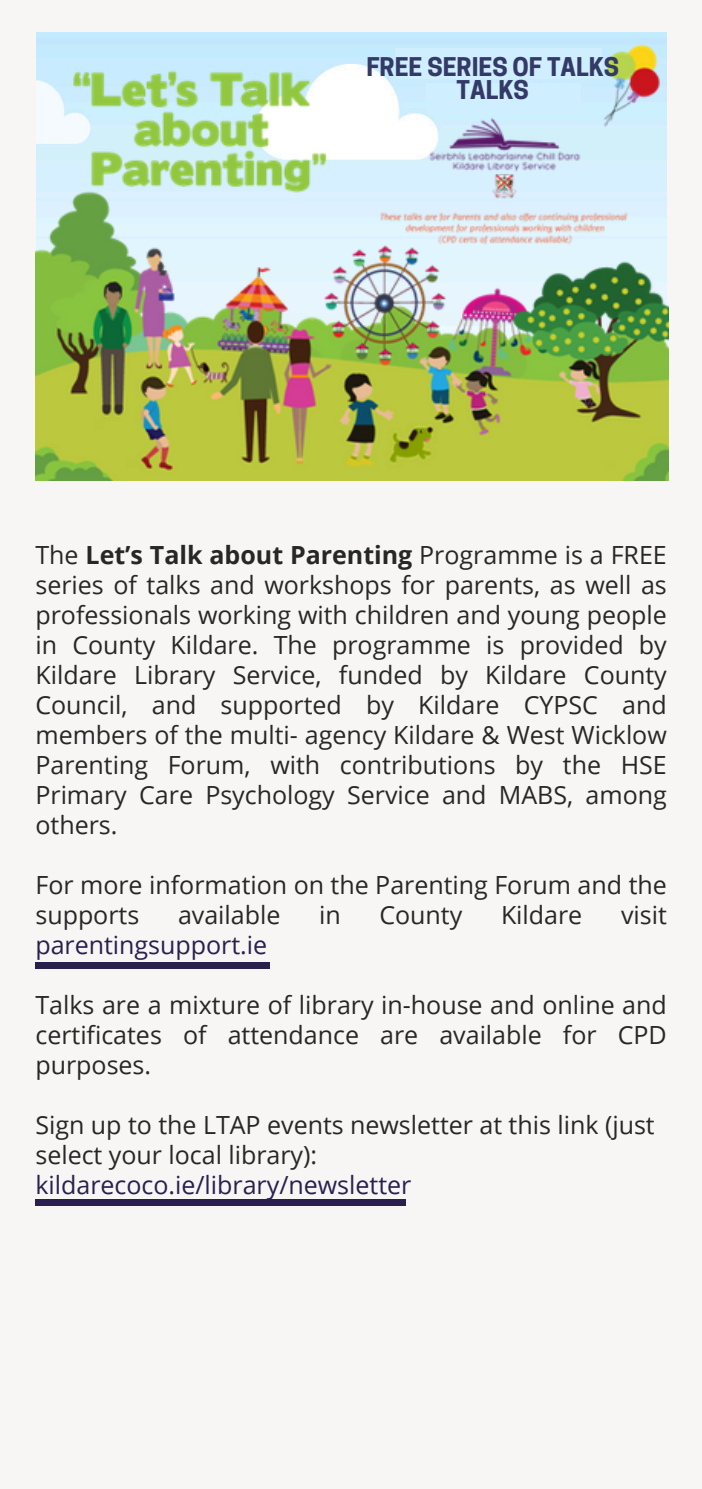
<style>
.page{position:relative;width:702px;height:1489px;background:#fff}
.page>*{position:absolute;margin:0;border:0;box-sizing:border-box;transform-origin:0 0}
.t1{font:25px/30px "Open Sans";color:#272727;text-align:justify}
.t2{font:25px "Open Sans";color:#2b1f4d}
.t3{font:700 24.25px "Cooper Hewitt";color:#343a67}
.s1{font-weight:700}
.s2{color:#2b1f4d}
</style>
<div class="page">
<div style="left:0;top:0;width:701px;height:1489px;background:#f7f6f5"></div>
<div style="left:35px;top:1199px;width:371px;height:6px;background:#2b1f4d"></div>
<div style="left:35px;top:962px;width:235px;height:7px;background:#2b1f4d"></div>
<img style="left:35px;top:35px;width:632px;height:446px">
<div style="left:426px;top:83px;width:154px;height:31px;background:#cfeeff"></div>
<div style="left:395px;top:48px;width:206px;height:31px;background:#cfeeff"></div>
<p class="t3" style="left:366px;top:58px;width:254px">FREE SERIES OF TALKS</p>
<p class="t3" style="left:456px;top:81px;width:74px">TALKS</p>
<p class="t1" style="left:35px;top:539px;width:632px">The <span class="s1">Let’s Talk about Parenting</span> Programme is a FREE series of talks and workshops for parents, as well as professionals working with children and young people in County Kildare. The programme is provided by Kildare Library Service, funded by Kildare County Council, and supported by Kildare CYPSC and members of the multi- agency Kildare &amp; West Wicklow Parenting Forum, with contributions by the HSE Primary Care Psychology Service and MABS, among others.</p>
<p class="t1" style="left:35px;top:869px;width:632px">For more information on the Parenting Forum and the supports</p>
<p class="t1" style="left:178px;top:899px;width:104px">available</p>
<p class="t1" style="left:319px;top:899px;width:23px">in</p>
<p class="t1" style="left:379px;top:899px;width:84px">County</p>
<p class="t1" style="left:500px;top:899px;width:83px">Kildare</p>
<p class="t1" style="left:620px;top:899px;width:47px">visit</p>
<p class="t2" style="left:35px;top:927px;width:233px">parentingsupport.ie</p>
<h1 class="t1" style="left:35px;top:989px;width:632px">Talks are a mixture of library in-house and online and certificates of attendance are available for CPD purposes.</h1>
<h1 class="t1" style="left:35px;top:1109px;width:620px;text-align:left">Sign up to the LTAP events newsletter at this link (just select your local library): <span class="s2">kildarecoco.ie/library/newsletter</span></h1>
</div>
